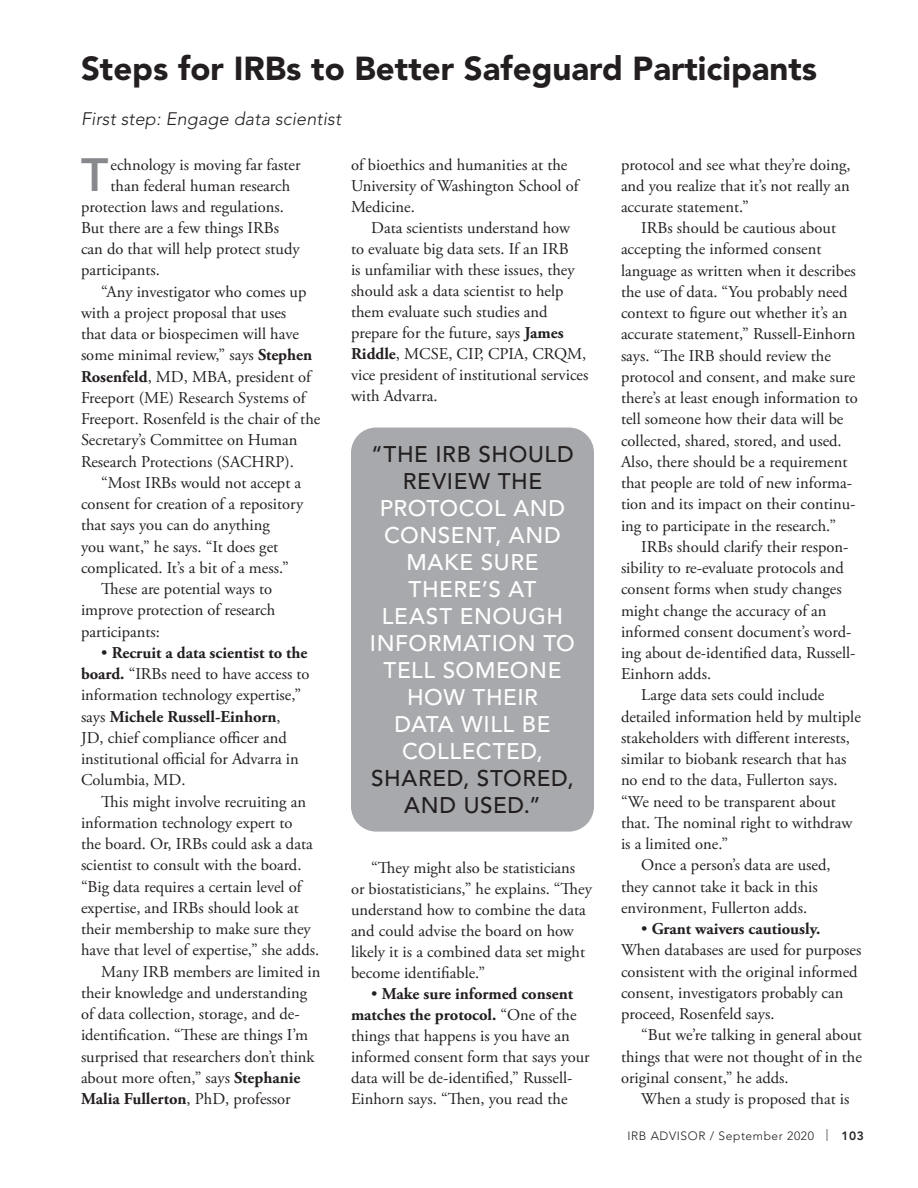
<style>
.page{position:relative;width:918px;height:1188px;background:#fff}
.page>*{position:absolute;margin:0;border:0;box-sizing:border-box;transform-origin:0 0}
.Inside_first_paragra{font:500 45.9px "Helvetica Neue";color:#87898c}
.Headline{font:900 33px "Avenir";color:#231f20}
.Pull_quote_text{font:500 22.5px/27px "Avenir";letter-spacing:.025em;color:#fff;text-align:center}
.Deck_headline{font:italic 300 18px "Avenir";letter-spacing:.01em;color:#231f20}
.Body_text{font:16.5px/21.3px "Adobe Garamond Pro";color:#231f20}
.Inside_first_paragra-2{font:16.5px "Adobe Garamond Pro";color:#231f20}
.t1{font:300 12px "Avenir";letter-spacing:.05em;color:#231f20}
.s1{font-weight:700}
.s2{color:#231f20}
.s3{font-weight:800}
</style>
<div class="page">
<div style="left:351px;top:428px;width:243px;height:404px;background:#a8a9ad;border-radius:25px"></div>
<p class="Headline" style="left:81px;top:49px;width:738px">Steps for IRBs to Better Safeguard Participants</p>
<p class="Deck_headline" style="left:81px;top:108px;width:262px">First step: Engage data scientist</p>
<p class="Inside_first_paragra" style="left:81px;top:147px;width:29px">T</p>
<p class="Inside_first_paragra-2" style="left:111px;top:154px;width:191px">echnology is moving far faster</p>
<p class="Body_text" style="left:351px;top:154px;width:229px">of bioethics and humanities at the<br>University of Washington School of<br>Medicine.</p>
<p class="Body_text" style="left:351px;top:217px;width:239px;text-indent:20px">Data scientists understand how<br>to evaluate big data sets. If an IRB<br>is unfamiliar with these issues, they should ask a data scientist to help them evaluate such studies and prepare for the future, says <span class="s1">James<br>Riddle</span>, MCSE, CIP, CPIA, CRQM, vice president of institutional services with Advarra.</p>
<p class="Body_text" style="left:621px;top:154px;width:231px;text-align:justify">protocol and see what they’re doing, and you realize that it’s not really an accurate statement.”</p>
<p class="Body_text" style="left:621px;top:218px;width:238px;text-indent:20px">IRBs should be cautious about accepting the informed consent language as written when it describes the use of data. “You probably need context to figure out whether it’s an accurate statement,” Russell-Einhorn says. “The IRB should review the protocol and consent, and make sure there’s at least enough information to tell someone how their data will be collected, shared, stored, and used.<br>Also, there should be a requirement that people are told of new informa&shy;tion and its impact on their continu&shy;ing to participate in the research.”</p>
<p class="Body_text" style="left:621px;top:537px;width:236px;text-indent:20px">IRBs should clarify their respon&shy;sibility to re-evaluate protocols and consent forms when study changes might change the accuracy of an informed consent document’s word&shy;ing about de-identified data, Russell-<br>Einhorn adds.</p>
<p class="Body_text" style="left:621px;top:685px;width:241px;text-indent:20px">Large data sets could include detailed information held by multiple stakeholders with different interests, similar to biobank research that has no end to the data, Fullerton says. “We need to be transparent about that. The nominal right to withdraw is a limited one.”</p>
<p class="Body_text" style="left:621px;top:855px;width:211px;text-indent:20px">Once a person’s data are used, they cannot take it back in this environment, Fullerton adds.</p>
<p class="Body_text" style="left:621px;top:919px;width:242px;text-indent:20px">• <span class="s1">Grant waivers cautiously.<br></span>When databases are used for purposes consistent with the original informed consent, investigators probably can proceed, Rosenfeld says.</p>
<p class="Body_text" style="left:621px;top:1025px;width:242px;text-align:justify;text-indent:20px">“But we’re talking in general about things that were not thought of in the original consent,” he adds.</p>
<p class="Body_text" style="left:641px;top:1089px;width:210px">When a study is proposed that is</p>
<p class="Inside_first_paragra-2" style="left:111px;top:175px;width:181px">than federal human research</p>
<p class="Inside_first_paragra-2" style="left:81px;top:197px;width:204px">protection laws and regulations.</p>
<p class="Inside_first_paragra-2" style="left:81px;top:218px;width:200px">But there are a few things IRBs</p>
<p class="Inside_first_paragra-2" style="left:81px;top:239px;width:220px">can do that will help protect study</p>
<p class="Inside_first_paragra-2" style="left:81px;top:260px;width:81px">participants.</p>
<p class="Body_text" style="left:81px;top:281px;width:241px;text-indent:20px">“Any investigator who comes up with a project proposal that uses<br>that data or biospecimen will have some minimal review,” says <span class="s1">Stephen Rosenfeld</span>, MD, MBA, president of Freeport (ME) Research Systems of Freeport. Rosenfeld is the chair of the Secretary’s Committee on Human Research Protections (SACHRP).</p>
<p class="Body_text" style="left:81px;top:473px;width:224px;text-indent:20px">“Most IRBs would not accept a consent for creation of a repository that says you can do anything<br>you want,” he says. “It does get complicated. It’s a bit of a mess.”</p>
<p class="Body_text" style="left:81px;top:579px;width:196px;text-indent:20px">These are potential ways to improve protection of research participants:</p>
<p class="Body_text" style="left:81px;top:643px;width:230px;text-indent:20px">• <span class="s1">Recruit a data scientist to the board.</span> “IRBs need to have access to information technology expertise,” says <span class="s1">Michele Russell-Einhorn</span>,<br>JD, chief compliance officer and institutional official for Advarra in<br>Columbia, MD.</p>
<p class="Body_text" style="left:81px;top:791px;width:240px;text-indent:20px">This might involve recruiting an information technology expert to<br>the board. Or, IRBs could ask a data scientist to consult with the board. “Big data requires a certain level of expertise, and IRBs should look at their membership to make sure they have that level of expertise,” she adds.</p>
<p class="Body_text" style="left:81px;top:961px;width:241px;text-indent:20px">Many IRB members are limited in their knowledge and understanding of data collection, storage, and de&shy;identification. “These are things I’m surprised that researchers don’t think about more often,” says <span class="s1">Stephanie Malia Fullerton</span>, PhD, professor</p>
<p class="Pull_quote_text" style="left:370px;top:441px;width:207px"><span class="s2">“THE IRB SHOULD<br>REVIEW THE<br></span>PROTOCOL AND<br>CONSENT, AND<br>MAKE SURE<br>THERE’S AT<br>LEAST ENOUGH<br>INFORMATION TO<br>TELL SOMEONE<br>HOW THEIR<br>DATA WILL BE<br>COLLECTED,<br><span class="s2">SHARED, STORED,<br>AND USED.”</span></p>
<p class="Body_text" style="left:351px;top:858px;width:242px;text-indent:20px">“They might also be statisticians or biostatisticians,” he explains. “They understand how to combine the data and could advise the board on how likely it is a combined data set might become identifiable.”</p>
<p class="Body_text" style="left:351px;top:984px;width:240px;text-indent:20px">• <span class="s1">Make sure informed consent matches the protocol.</span> “One of the things that happens is you have an informed consent form that says your data will be de-identified,” Russell-Einhorn says. “Then, you read the</p>
<p class="t1" style="left:627px;top:1129px;width:238px">IRB ADVISOR / September 2020 | <span class="s3">103</span></p>
</div>
